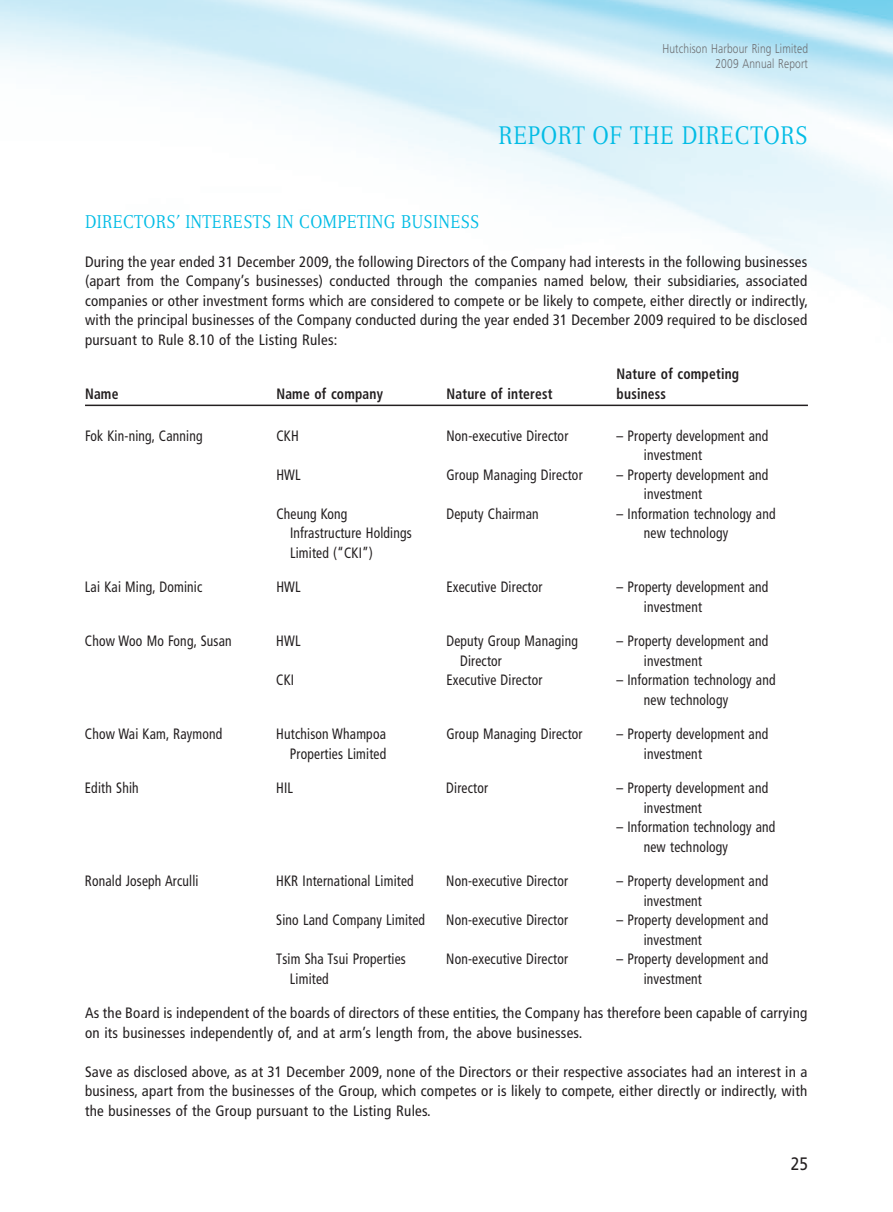
<style>
.page{position:relative;width:893px;height:1212px;background:#fff}
.page>*{position:absolute;margin:0;border:0;box-sizing:border-box;transform-origin:0 0}
.t1{font:24.75px "Versailles LT Std";letter-spacing:.025em;color:#02bce5;scale:.8 1}
.t2{font:18px "Versailles LT Std";letter-spacing:.015em;color:#02bce5;scale:.8 1}
.t3{font:18px "Frutiger LT Std";color:#231f20;scale:.85 1}
.t4{font:condensed 15px/19.5px "Frutiger LT Std";letter-spacing:.015em;color:#231f20;scale:.9 1}
.t5{font:condensed 15px/19.5px "Frutiger LT Std";letter-spacing:.015em;color:#231f20;text-align:justify}
.t6{font:700 condensed 15px "Frutiger LT Std";letter-spacing:.015em;color:#231f20;scale:.9 1}
.t7{font:300 12.75px/15px "Frutiger LT Std";letter-spacing:.015em;color:#6c6d70;text-align:right;scale:.8 1}
</style>
<div class="page">
<hr style="left:85px;top:405px;width:723px;height:1px;background:#231f20">
<p class="t7" style="left:662px;top:41px;width:183px">Hutchison Harbour Ring Limited<br>2009 Annual Report</p>
<p class="t1" style="left:499px;top:121px;width:388px">REPORT OF THE DIRECTORS</p>
<p class="t2" style="left:85px;top:210px;width:495px">DIRECTORS’ INTERESTS IN COMPETING BUSINESS</p>
<p class="t5" style="left:85px;top:252px;width:724px">During the year ended 31 December 2009, the following Directors of the Company had interests in the following businesses (apart from the Company’s businesses) conducted through the companies named below, their subsidiaries, associated companies or other investment forms which are considered to compete or be likely to compete, either directly or indirectly, with the principal businesses of the Company conducted during the year ended 31 December 2009 required to be disclosed pursuant to Rule 8.10 of the Listing Rules:</p>
<p class="t6" style="left:617px;top:365px;width:138px">Nature of competing</p>
<p class="t6" style="left:85px;top:384px;width:39px">Name</p>
<p class="t6" style="left:276px;top:384px;width:120px">Name of company</p>
<p class="t6" style="left:446px;top:384px;width:119px">Nature of interest</p>
<p class="t6" style="left:617px;top:384px;width:57px">business</p>
<p class="t4" style="left:85px;top:426px;width:132px">Fok Kin-ning, Canning</p>
<p class="t4" style="left:276px;top:426px;width:26px">CKH</p>
<p class="t4" style="left:446px;top:426px;width:137px">Non-executive Director</p>
<p class="t4" style="left:644px;top:426px;width:140px;text-indent:-27px">– Property development and investment</p>
<p class="t4" style="left:276px;top:465px;width:29px">HWL</p>
<p class="t4" style="left:446px;top:465px;width:153px">Group Managing Director</p>
<p class="t4" style="left:644px;top:465px;width:140px;text-indent:-27px">– Property development and investment</p>
<p class="t4" style="left:276px;top:504px;width:80px">Cheung Kong</p>
<p class="t4" style="left:446px;top:504px;width:104px">Deputy Chairman</p>
<p class="t4" style="left:616px;top:504px;width:178px">– Information technology and</p>
<p class="t4" style="left:290px;top:523px;width:137px">Infrastructure Holdings</p>
<p class="t4" style="left:644px;top:523px;width:95px">new technology</p>
<p class="t4" style="left:290px;top:543px;width:93px">Limited (“CKI”)</p>
<p class="t4" style="left:85px;top:577px;width:132px">Lai Kai Ming, Dominic</p>
<p class="t4" style="left:276px;top:577px;width:29px">HWL</p>
<p class="t4" style="left:446px;top:577px;width:108px">Executive Director</p>
<p class="t4" style="left:644px;top:577px;width:140px;text-indent:-27px">– Property development and investment</p>
<p class="t4" style="left:85px;top:631px;width:165px">Chow Woo Mo Fong, Susan</p>
<p class="t4" style="left:276px;top:631px;width:29px">HWL</p>
<p class="t4" style="left:446px;top:631px;width:148px">Deputy Group Managing</p>
<p class="t4" style="left:616px;top:631px;width:170px">– Property development and</p>
<p class="t4" style="left:460px;top:651px;width:48px">Director</p>
<p class="t4" style="left:644px;top:651px;width:66px">investment</p>
<p class="t4" style="left:276px;top:670px;width:21px">CKI</p>
<p class="t4" style="left:446px;top:670px;width:108px">Executive Director</p>
<p class="t4" style="left:644px;top:670px;width:148px;text-indent:-27px">– Information technology and new technology</p>
<p class="t4" style="left:85px;top:724px;width:154px">Chow Wai Kam, Raymond</p>
<p class="t4" style="left:276px;top:724px;width:123px">Hutchison Whampoa</p>
<p class="t4" style="left:446px;top:724px;width:153px">Group Managing Director</p>
<p class="t4" style="left:616px;top:724px;width:170px">– Property development and</p>
<p class="t4" style="left:290px;top:744px;width:108px">Properties Limited</p>
<p class="t4" style="left:644px;top:744px;width:66px">investment</p>
<p class="t4" style="left:85px;top:778px;width:61px">Edith Shih</p>
<p class="t4" style="left:276px;top:778px;width:20px">HIL</p>
<p class="t4" style="left:446px;top:778px;width:48px">Director</p>
<p class="t4" style="left:644px;top:778px;width:140px;text-indent:-27px">– Property development and investment</p>
<p class="t4" style="left:644px;top:817px;width:148px;text-indent:-27px">– Information technology and new technology</p>
<p class="t4" style="left:85px;top:871px;width:128px">Ronald Joseph Arculli</p>
<p class="t4" style="left:276px;top:871px;width:154px">HKR International Limited</p>
<p class="t4" style="left:446px;top:871px;width:137px">Non-executive Director</p>
<p class="t4" style="left:644px;top:871px;width:140px;text-indent:-27px">– Property development and investment</p>
<p class="t4" style="left:276px;top:910px;width:167px">Sino Land Company Limited</p>
<p class="t4" style="left:446px;top:910px;width:137px">Non-executive Director</p>
<p class="t4" style="left:644px;top:910px;width:140px;text-indent:-27px">– Property development and investment</p>
<p class="t4" style="left:276px;top:949px;width:146px">Tsim Sha Tsui Properties</p>
<p class="t4" style="left:446px;top:949px;width:137px">Non-executive Director</p>
<p class="t4" style="left:616px;top:949px;width:170px">– Property development and</p>
<p class="t4" style="left:290px;top:969px;width:45px">Limited</p>
<p class="t4" style="left:644px;top:969px;width:66px">investment</p>
<p class="t5" style="left:85px;top:1003px;width:724px">As the Board is independent of the boards of directors of these entities, the Company has therefore been capable of carrying on its businesses independently of, and at arm’s length from, the above businesses.</p>
<p class="t5" style="left:85px;top:1062px;width:724px">Save as disclosed above, as at 31 December 2009, none of the Directors or their respective associates had an interest in a business, apart from the businesses of the Group, which competes or is likely to compete, either directly or indirectly, with the businesses of the Group pursuant to the Listing Rules.</p>
<p class="t3" style="left:791px;top:1153px;width:22px">25</p>
</div>
